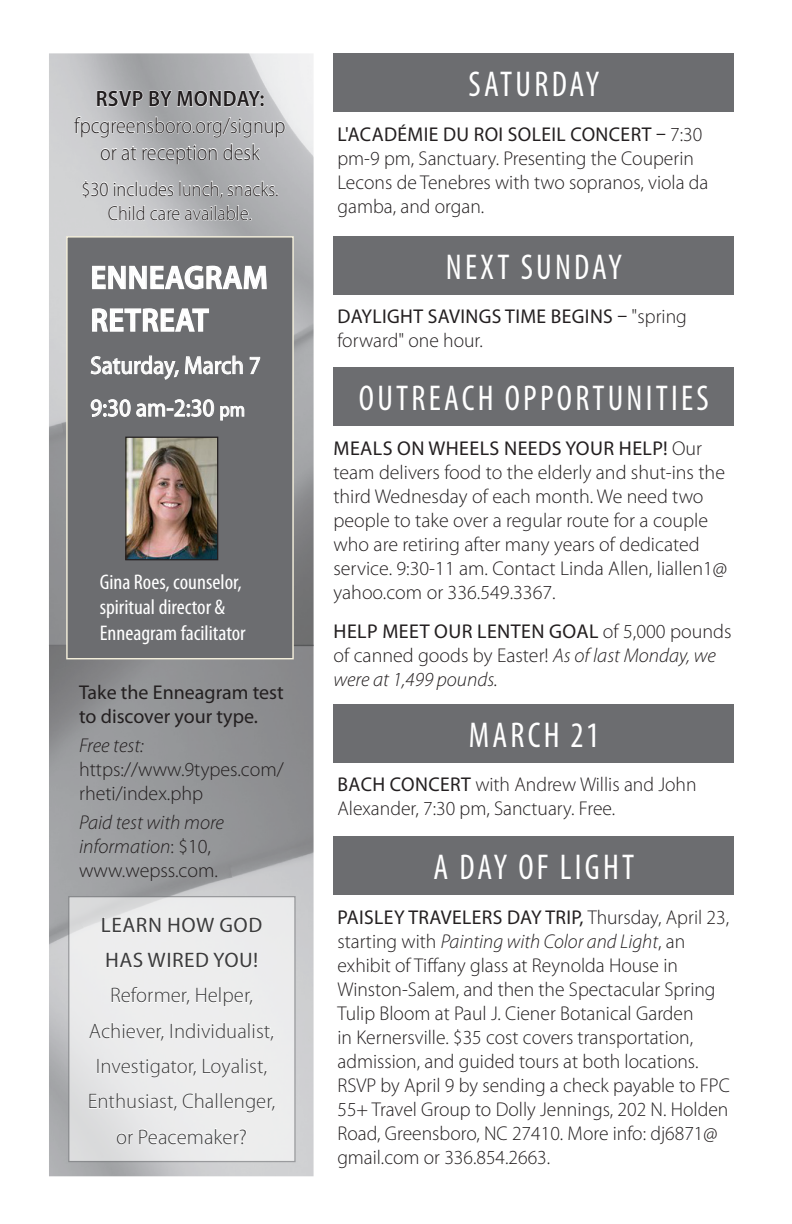
<style>
.page{position:relative;width:792px;height:1224px;background:#fff}
.page>*{position:absolute;margin:0;border:0;box-sizing:border-box;transform-origin:0 0}
.t1{font:condensed 36px "Myriad Pro";letter-spacing:.095em;color:#fff;scale:.95 1}
.t2{font:600 32.4px "Myriad Pro";letter-spacing:.02em;color:#fff;scale:.93 1}
.t3{font:semi-condensed 25px "Myriad Pro";color:#fff}
.t4{font:300 semi-condensed 22.2px/26.8px "Myriad Pro";color:#231f20;text-align:center}
.t5{font:600 semi-condensed 22.2px "Myriad Pro";letter-spacing:.02em;color:#231f20}
.t6{font:condensed 21.2px/25.4px "Myriad Pro";color:#fff;scale:1.04 1}
.t7{font:300 semi-condensed 21px/35.2px "Myriad Pro";color:#3e3e3f;text-align:center;scale:1.09 1}
.t8{font:semi-condensed 21px/35.2px "Myriad Pro";letter-spacing:.02em;color:#3e3e3f;scale:1.11 1}
.t9{font:300 semi-condensed 20.2px/24.4px "Myriad Pro";color:#231f20;text-align:center}
.list{font:300 20px/24px "Myriad Pro";color:#231f20}
.list-2{font:20px/24px "Myriad Pro";letter-spacing:.02em;color:#231f20}
.list-3{font:italic 300 20px/24px "Myriad Pro";color:#231f20}
.list-4{font:20px/24px "Myriad Pro";color:#231f20}
.s1{font-size:20px}
.s2{font-style:italic}
.s3{font-style:normal}
.s4{font-weight:400}
.s5{font-weight:300}
</style>
<div class="page">
<img style="left:49px;top:53px;width:265px;height:1123px">
<div style="left:66px;top:236px;width:228px;height:423px;background:#6c6d70;border:1px solid #f5f0dc"></div>
<svg style="left:92px;top:265px;width:175px;height:67px"></svg>
<svg style="left:91px;top:355px;width:88px;height:25px"></svg>
<svg style="left:185px;top:355px;width:58px;height:20px"></svg>
<svg style="left:250px;top:357px;width:10px;height:17px"></svg>
<svg style="left:91px;top:399px;width:123px;height:18px"></svg>
<svg style="left:220px;top:406px;width:24px;height:15px"></svg>
<img style="left:127px;top:439px;width:89px;height:119px">
<div style="left:125px;top:437px;width:93px;height:123px;border:1px solid #231f20"></div>
<div style="left:68px;top:896px;width:228px;height:266px;background:linear-gradient(to right,#e4e5e6,#efefef);border:1px solid #76787b"></div>
<svg style="left:102px;top:915px;width:59px;height:17px"></svg>
<svg style="left:168px;top:913px;width:94px;height:23px"></svg>
<svg style="left:106px;top:949px;width:151px;height:23px"></svg>
<svg style="left:111px;top:987px;width:79px;height:19px"></svg>
<svg style="left:196px;top:987px;width:57px;height:20px"></svg>
<svg style="left:89px;top:1020px;width:75px;height:21px"></svg>
<svg style="left:171px;top:1022px;width:103px;height:19px"></svg>
<svg style="left:97px;top:1059px;width:100px;height:19px"></svg>
<svg style="left:203px;top:1058px;width:64px;height:20px"></svg>
<svg style="left:89px;top:1093px;width:88px;height:18px"></svg>
<svg style="left:183px;top:1093px;width:92px;height:20px"></svg>
<svg style="left:117px;top:1128px;width:130px;height:16px"></svg>
<svg style="left:97px;top:90px;width:46px;height:19px"></svg>
<svg style="left:149px;top:89px;width:115px;height:18px;background:#c6c7c9"></svg>
<svg style="left:74px;top:116px;width:211px;height:48px;background:#c4c5c7"></svg>
<svg style="left:82px;top:180px;width:26px;height:18px"></svg>
<svg style="left:114px;top:181px;width:164px;height:18px"></svg>
<svg style="left:108px;top:205px;width:144px;height:18px"></svg>
<div style="left:333px;top:53px;width:401px;height:59px;background:#6c6d70"></div>
<div style="left:333px;top:236px;width:401px;height:59px;background:#6c6d70"></div>
<div style="left:333px;top:704px;width:401px;height:59px;background:#6c6d70"></div>
<div style="left:333px;top:836px;width:401px;height:59px;background:#6c6d70"></div>
<div style="left:333px;top:367px;width:401px;height:59px;background:#6c6d70"></div>
<p class="t5" style="left:96px;top:85px;width:170px">RSVP BY MONDAY:</p>
<p class="t4" style="left:74px;top:112px;width:213px">fpcgreensboro.org/signup or at reception desk</p>
<p class="t9" style="left:81px;top:176px;width:199px">$30 includes lunch, snacks.<br>Child care available.</p>
<p class="t2" style="left:91px;top:257px;width:192px">ENNEAGRAM</p>
<p class="t2" style="left:91px;top:300px;width:128px">RETREAT</p>
<p class="t3" style="left:90px;top:350px;width:172px">Saturday, March 7</p>
<p class="t3" style="left:90px;top:393px;width:156px">9:30 am-2:30 <span class="s1">pm</span></p>
<p class="t6" style="left:100px;top:569px;width:138px">Gina Roes, counselor,</p>
<p class="t6" style="left:100px;top:594px;width:142px">spiritual director &amp;<br>Enneagram facilitator</p>
<p class="list-4" style="left:79px;top:680px;width:206px">Take the Enneagram test to discover your type.</p>
<p class="list" style="left:79px;top:733px;width:206px"><span class="s2">Free test: </span>https://www.9types.com/ rheti/index.php</p>
<p class="list-3" style="left:79px;top:810px;width:147px">Paid test with more information<span class="s3">: $10, www.wepss.com.</span></p>
<p class="t8" style="left:101px;top:907px;width:147px">LEARN HOW GOD<br>HAS WIRED YOU!</p>
<p class="t7" style="left:88px;top:978px;width:174px">Reformer, Helper,<br>Achiever, Individualist,<br>Investigator, Loyalist,<br>Enthusiast, Challenger, or Peacemaker?</p>
<p class="t1" style="left:469px;top:63px;width:139px">SATURDAY</p>
<p class="list" style="left:337px;top:122px;width:373px"><span class="s4">L'ACADÉMIE DU ROI SOLEIL CONCERT –</span> 7:30 pm-9 pm, Sanctuary. Presenting the Couperin Lecons de Tenebres with two sopranos, viola da gamba, and organ.</p>
<p class="t1" style="left:446px;top:245px;width:187px">NEXT SUNDAY</p>
<p class="list-2" style="left:337px;top:304px;width:351px">DAYLIGHT SAVINGS TIME BEGINS – <span class="s5">"spring forward" one hour.</span></p>
<p class="t1" style="left:359px;top:376px;width:370px">OUTREACH OPPORTUNITIES</p>
<p class="list" style="left:333px;top:436px;width:395px"><span class="s4">MEALS ON WHEELS NEEDS YOUR HELP!</span> Our team delivers food to the elderly and shut-ins the third Wednesday of each month. We need two people to take over a regular route for a couple who are retiring after many years of dedicated service. 9:30-11 am. Contact Linda Allen, liallen1@ yahoo.com or 336.549.3367.</p>
<p class="list" style="left:333px;top:619px;width:400px"><span class="s4">HELP MEET OUR LENTEN GOAL</span> of 5,000 pounds of canned goods by Easter! <span class="s2">As of last Monday, we were at 1,499 pounds.</span></p>
<p class="t1" style="left:469px;top:713px;width:139px">MARCH 21</p>
<p class="list" style="left:337px;top:772px;width:361px"><span class="s4">BACH CONCERT</span> with Andrew Willis and John<br>Alexander, 7:30 pm, Sanctuary. Free.</p>
<p class="t1" style="left:434px;top:846px;width:213px">A DAY OF LIGHT</p>
<p class="list" style="left:337px;top:905px;width:394px"><span class="s4">PAISLEY TRAVELERS DAY TRIP,</span> Thursday, April 23, starting with <span class="s2">Painting with Color and Light</span>, an exhibit of Tiffany glass at Reynolda House in Winston-Salem, and then the Spectacular Spring Tulip Bloom at Paul J. Ciener Botanical Garden<br>in Kernersville. $35 cost covers transportation, admission, and guided tours at both locations.<br>RSVP by April 9 by sending a check payable to FPC 55+ Travel Group to Dolly Jennings, 202 N. Holden Road, Greensboro, NC 27410. More info: dj6871@ gmail.com or 336.854.2663.</p>
</div>
